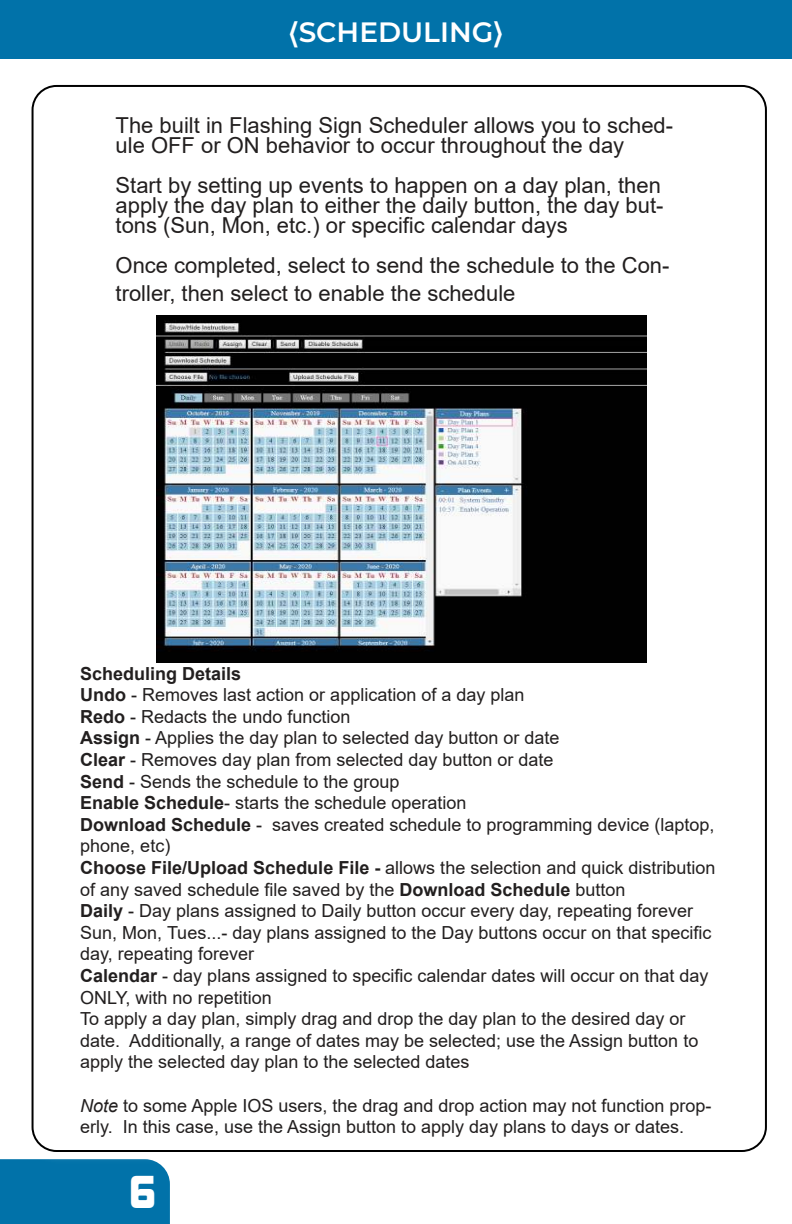
<style>
.page{position:relative;width:792px;height:1224px;background:#fff}
.page>*{position:absolute;margin:0;border:0;box-sizing:border-box;transform-origin:0 0}
.t1{font:42px "Kimberley Bl";color:#fff}
.t2{font:600 28px "Montserrat";color:#fff}
.t3{font:22px/20px "Arial";color:#221f1f}
.t4{font:18px/21.6px "Arial";color:#221f1f}
.s1{font-weight:700}
.s2{font-style:italic}
</style>
<div class="page">
<div style="left:0;top:1159px;width:170px;height:65px;background:#0172a9"></div>
<div style="left:0;top:0;width:792px;height:58px;background:#0172a9"></div>
<div style="left:18px;top:72px;width:761px;height:1093px;background:#fff;opacity:.75"></div>
<h2 class="t2" style="left:289px;top:20px;width:215px">⟨SCHEDULING⟩</h2>
<p class="t3" style="left:116px;top:117px;width:559px">The built in Flashing Sign Scheduler allows you to sched&shy;ule OFF or ON behavior to occur throughout the day</p>
<p class="t3" style="left:116px;top:177px;width:549px;text-align:justify">Start by setting up events to happen on a day plan, then apply the day plan to either the daily button, the day but&shy;tons (Sun, Mon, etc.) or specific calendar days</p>
<p class="t3" style="left:116px;top:253px;width:555px;line-height:28.8px">Once completed, select to send the schedule to the Con&shy;troller, then select to enable the schedule</p>
<p class="t4" style="left:80px;top:664px;width:637px"><span class="s1">Scheduling Details<br>Undo</span> - Removes last action or application of a day plan<br><span class="s1">Redo</span> - Redacts the undo function<br><span class="s1">Assign</span> - Applies the day plan to selected day button or date<br><span class="s1">Clear</span> - Removes day plan from selected day button or date<br><span class="s1">Send</span> - Sends the schedule to the group<br><span class="s1">Enable Schedule</span>- starts the schedule operation<br><span class="s1">Download Schedule</span> - saves created schedule to programming device (laptop, phone, etc)<br><span class="s1">Choose File/Upload Schedule File -</span> allows the selection and quick distribution of any saved schedule file saved by the <span class="s1">Download Schedule</span> button<br><span class="s1">Daily</span> - Day plans assigned to Daily button occur every day, repeating forever Sun, Mon, Tues...- day plans assigned to the Day buttons occur on that specific day, repeating forever<br><span class="s1">Calendar</span> - day plans assigned to specific calendar dates will occur on that day ONLY, with no repetition<br>To apply a day plan, simply drag and drop the day plan to the desired day or date. Additionally, a range of dates may be selected; use the Assign button to apply the selected day plan to the selected dates</p>
<p class="t4" style="left:80px;top:1096px;width:633px"><span class="s2">Note</span> to some Apple IOS users, the drag and drop action may not function prop&shy;erly. In this case, use the Assign button to apply day plans to days or dates.</p>
<h1 class="t1" style="left:130px;top:1173px;width:28px">6</h1>
</div>
